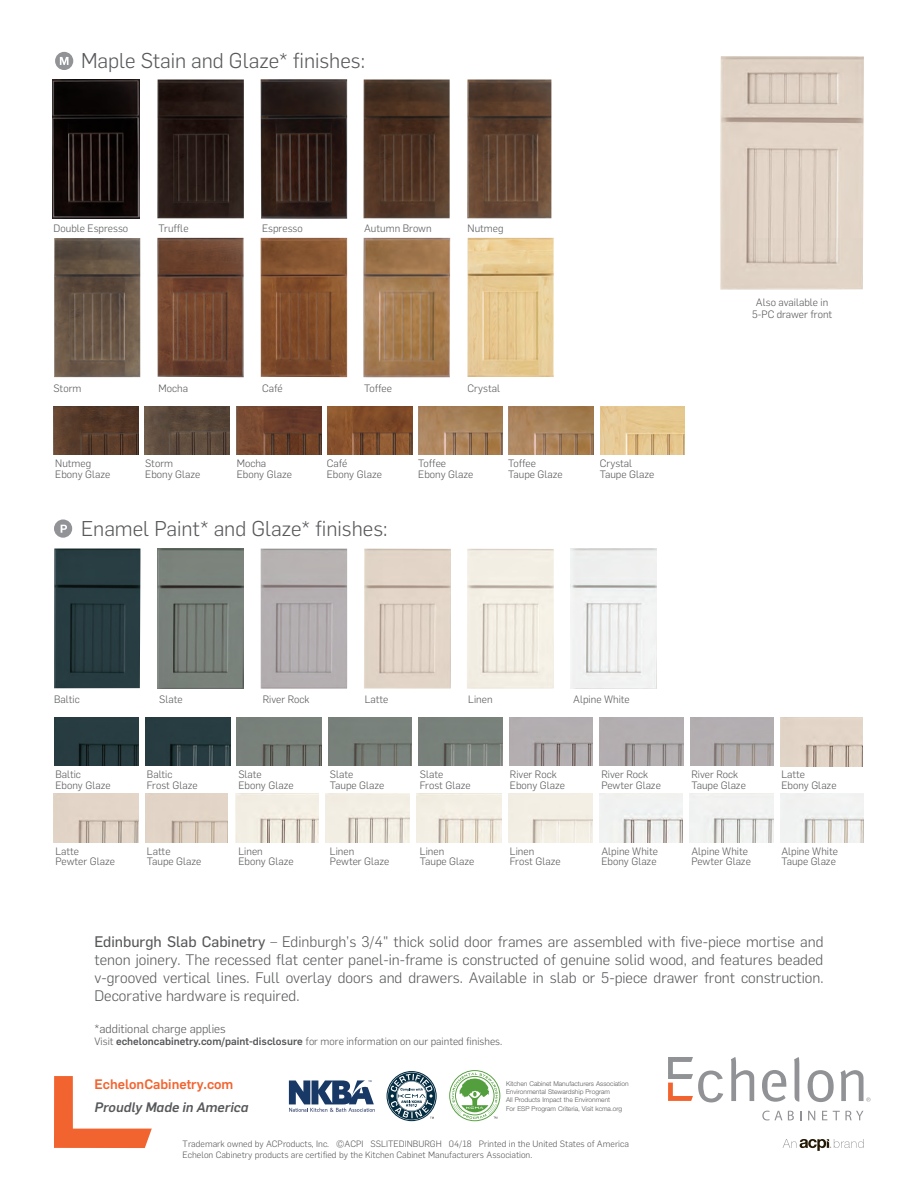
<style>
.page{position:relative;width:918px;height:1188px;background:#fff}
.page>*{position:absolute;margin:0;border:0;box-sizing:border-box;transform-origin:0 0}
.t1{font:300 21px "Flama";color:#57585a}
.t2{font:300 15px/18px "Flama";color:#57585a;text-align:justify}
.Cabinet_Nomenclature{font:500 13.5px "Flama";color:#f2642f}
.Cabinet_Nomenclature-2{font:italic 500 13.5px "Flama";color:#57585a}
.t3{font:300 12px "Flama";color:#57585a}
.t4{font:300 10.5px/12px "Flama";color:#57585a;text-align:center}
.t5{font:300 9px "Flama";color:#57585a}
.t6{font:300 6.6px/8.2px "Helvetica Neue LT Std";color:#57585a}
.s1{font-family:"Flama Basic";font-weight:400}
.s2{font-weight:500}
</style>
<div class="page">
<svg style="left:54px;top:1076px;width:98px;height:72px"></svg>
<img style="left:720px;top:56px;width:144px;height:233px">
<svg style="left:808px;top:1070px;width:26px;height:32px"></svg>
<svg style="left:762px;top:1070px;width:24px;height:32px"></svg>
<svg style="left:731px;top:1057px;width:23px;height:44px"></svg>
<svg style="left:794px;top:1057px;width:5px;height:45px"></svg>
<svg style="left:762px;top:1111px;width:20px;height:10px"></svg>
<svg style="left:788px;top:1111px;width:6px;height:9px"></svg>
<svg style="left:808px;top:1111px;width:7px;height:9px"></svg>
<svg style="left:822px;top:1111px;width:5px;height:9px"></svg>
<svg style="left:833px;top:1111px;width:30px;height:9px"></svg>
<svg style="left:668px;top:1057px;width:55px;height:45px"></svg>
<svg style="left:841px;top:1070px;width:30px;height:32px"></svg>
<svg style="left:783px;top:1139px;width:81px;height:12px"></svg>
<svg style="left:289px;top:1080px;width:86px;height:32px"></svg>
<svg style="left:387px;top:1071px;width:50px;height:50px"></svg>
<svg style="left:449px;top:1070px;width:51px;height:51px"></svg>
<div style="left:55px;top:52px;width:18px;height:18px;background:#919396;border-radius:50%"></div>
<svg style="left:60px;top:57px;width:9px;height:8px"></svg>
<svg style="left:54px;top:519px;width:18px;height:19px"></svg>
<svg style="left:61px;top:525px;width:6px;height:8px"></svg>
<img style="left:157px;top:80px;width:87px;height:138px">
<img style="left:261px;top:549px;width:86px;height:139px">
<img style="left:364px;top:549px;width:87px;height:139px">
<img style="left:54px;top:238px;width:86px;height:139px">
<img style="left:53px;top:79px;width:86px;height:139px">
<img style="left:364px;top:80px;width:86px;height:138px">
<img style="left:261px;top:79px;width:86px;height:140px">
<img style="left:467px;top:80px;width:84px;height:138px">
<img style="left:157px;top:238px;width:87px;height:139px">
<img style="left:261px;top:238px;width:86px;height:139px">
<img style="left:363px;top:238px;width:87px;height:139px">
<img style="left:468px;top:238px;width:86px;height:139px">
<img style="left:157px;top:549px;width:87px;height:139px">
<img style="left:54px;top:549px;width:86px;height:139px">
<img style="left:467px;top:549px;width:87px;height:140px">
<img style="left:570px;top:549px;width:87px;height:139px">
<img style="left:235px;top:793px;width:84px;height:49px">
<img style="left:326px;top:793px;width:84px;height:49px">
<img style="left:417px;top:793px;width:84px;height:49px">
<img style="left:508px;top:793px;width:84px;height:49px">
<img style="left:690px;top:793px;width:84px;height:49px">
<img style="left:600px;top:793px;width:83px;height:49px">
<img style="left:781px;top:793px;width:82px;height:49px">
<img style="left:237px;top:717px;width:85px;height:49px">
<img style="left:54px;top:717px;width:85px;height:49px">
<img style="left:329px;top:717px;width:83px;height:49px">
<img style="left:146px;top:717px;width:84px;height:49px">
<img style="left:419px;top:717px;width:84px;height:49px">
<img style="left:781px;top:717px;width:82px;height:49px">
<img style="left:54px;top:793px;width:84px;height:49px">
<img style="left:145px;top:793px;width:83px;height:49px">
<img style="left:510px;top:717px;width:83px;height:49px">
<img style="left:600px;top:717px;width:83px;height:49px">
<img style="left:690px;top:717px;width:84px;height:49px">
<img style="left:236px;top:406px;width:85px;height:49px">
<img style="left:54px;top:406px;width:84px;height:49px">
<img style="left:328px;top:406px;width:84px;height:49px">
<img style="left:419px;top:406px;width:83px;height:49px">
<img style="left:509px;top:406px;width:85px;height:49px">
<img style="left:600px;top:406px;width:84px;height:49px">
<img style="left:145px;top:406px;width:85px;height:49px">
<p class="t1" style="left:81px;top:46px;width:286px">Maple Stain and Glaze* finishes:</p>
<p class="t4" style="left:54px;top:221px;width:76px">Double Espresso</p>
<p class="t4" style="left:159px;top:221px;width:31px">Truffle</p>
<p class="t4" style="left:262px;top:221px;width:42px">Espresso</p>
<p class="t4" style="left:364px;top:221px;width:69px">Autumn Brown</p>
<p class="t4" style="left:468px;top:221px;width:37px">Nutmeg</p>
<p class="t4" style="left:54px;top:381px;width:29px">Storm</p>
<p class="t4" style="left:159px;top:381px;width:31px">Mocha</p>
<p class="t4" style="left:262px;top:381px;width:22px">Café</p>
<p class="t4" style="left:364px;top:381px;width:29px">Toffee</p>
<p class="t4" style="left:468px;top:381px;width:34px">Crystal</p>
<p class="t4" style="left:55px;top:457px;width:37px">Nutmeg</p>
<p class="t4" style="left:145px;top:457px;width:29px">Storm</p>
<p class="t4" style="left:237px;top:457px;width:31px">Mocha</p>
<p class="t4" style="left:327px;top:457px;width:22px">Café</p>
<p class="t4" style="left:418px;top:457px;width:29px">Toffee</p>
<p class="t4" style="left:508px;top:457px;width:29px">Toffee</p>
<p class="t4" style="left:600px;top:457px;width:34px">Crystal</p>
<p class="t4" style="left:55px;top:467px;width:57px">Ebony Glaze</p>
<p class="t4" style="left:145px;top:467px;width:57px">Ebony Glaze</p>
<p class="t4" style="left:237px;top:467px;width:57px">Ebony Glaze</p>
<p class="t4" style="left:327px;top:467px;width:57px">Ebony Glaze</p>
<p class="t4" style="left:418px;top:467px;width:57px">Ebony Glaze</p>
<p class="t4" style="left:508px;top:467px;width:56px">Taupe Glaze</p>
<p class="t4" style="left:600px;top:467px;width:56px">Taupe Glaze</p>
<p class="t1" style="left:81px;top:515px;width:308px">Enamel Paint* and Glaze* finishes:</p>
<p class="t4" style="left:54px;top:692px;width:27px">Baltic</p>
<p class="t4" style="left:159px;top:692px;width:25px">Slate</p>
<p class="t4" style="left:263px;top:692px;width:48px">River Rock</p>
<p class="t4" style="left:365px;top:692px;width:25px">Latte</p>
<p class="t4" style="left:468px;top:692px;width:26px">Linen</p>
<p class="t4" style="left:573px;top:692px;width:58px">Alpine White</p>
<p class="t4" style="left:752px;top:296px;width:82px">Also available in<br>5-PC drawer front</p>
<p class="t4" style="left:55px;top:768px;width:27px">Baltic</p>
<p class="t4" style="left:147px;top:768px;width:27px">Baltic</p>
<p class="t4" style="left:238px;top:768px;width:25px">Slate</p>
<p class="t4" style="left:330px;top:768px;width:25px">Slate</p>
<p class="t4" style="left:420px;top:768px;width:25px">Slate</p>
<p class="t4" style="left:510px;top:768px;width:48px">River Rock</p>
<p class="t4" style="left:601px;top:768px;width:48px">River Rock</p>
<p class="t4" style="left:691px;top:768px;width:48px">River Rock</p>
<p class="t4" style="left:781px;top:768px;width:25px">Latte</p>
<p class="t4" style="left:55px;top:779px;width:57px">Ebony Glaze</p>
<p class="t4" style="left:147px;top:779px;width:52px">Frost Glaze</p>
<p class="t4" style="left:238px;top:779px;width:57px">Ebony Glaze</p>
<p class="t4" style="left:330px;top:779px;width:56px">Taupe Glaze</p>
<p class="t4" style="left:420px;top:779px;width:52px">Frost Glaze</p>
<p class="t4" style="left:510px;top:779px;width:57px">Ebony Glaze</p>
<p class="t4" style="left:601px;top:779px;width:61px">Pewter Glaze</p>
<p class="t4" style="left:691px;top:779px;width:56px">Taupe Glaze</p>
<p class="t4" style="left:781px;top:779px;width:57px">Ebony Glaze</p>
<p class="t4" style="left:55px;top:845px;width:25px">Latte</p>
<p class="t4" style="left:147px;top:845px;width:25px">Latte</p>
<p class="t4" style="left:238px;top:845px;width:26px">Linen</p>
<p class="t4" style="left:330px;top:845px;width:26px">Linen</p>
<p class="t4" style="left:420px;top:845px;width:26px">Linen</p>
<p class="t4" style="left:510px;top:845px;width:26px">Linen</p>
<p class="t4" style="left:601px;top:845px;width:58px">Alpine White</p>
<p class="t4" style="left:691px;top:845px;width:58px">Alpine White</p>
<p class="t4" style="left:781px;top:845px;width:58px">Alpine White</p>
<p class="t4" style="left:55px;top:855px;width:61px">Pewter Glaze</p>
<p class="t4" style="left:147px;top:855px;width:56px">Taupe Glaze</p>
<p class="t4" style="left:238px;top:855px;width:57px">Ebony Glaze</p>
<p class="t4" style="left:330px;top:855px;width:61px">Pewter Glaze</p>
<p class="t4" style="left:420px;top:855px;width:56px">Taupe Glaze</p>
<p class="t4" style="left:510px;top:855px;width:52px">Frost Glaze</p>
<p class="t4" style="left:601px;top:855px;width:57px">Ebony Glaze</p>
<p class="t4" style="left:691px;top:855px;width:61px">Pewter Glaze</p>
<p class="t4" style="left:781px;top:855px;width:56px">Taupe Glaze</p>
<p class="t2" style="left:94px;top:932px;width:731px"><span class="s1">Edinburgh Slab Cabinetry</span> – Edinburgh’s 3/4" thick solid door frames are assembled with five-piece mortise and tenon joinery. The recessed flat center panel-in-frame is constructed of genuine solid wood, and features beaded v-grooved vertical lines. Full overlay doors and drawers. Available in slab or 5-piece drawer front construction.<br>Decorative hardware is required.</p>
<p class="t3" style="left:94px;top:1021px;width:133px">*additional charge applies</p>
<p class="t4" style="left:94px;top:1035px;width:409px">Visit <span class="s2">echeloncabinetry.com/paint-disclosure</span> for more information on our painted finishes.</p>
<p class="Cabinet_Nomenclature" style="left:94px;top:1074px;width:140px">EchelonCabinetry.com</p>
<p class="Cabinet_Nomenclature-2" style="left:94px;top:1098px;width:155px">Proudly Made in America</p>
<p class="t6" style="left:506px;top:1079px;width:124px">Kitchen Cabinet Manufacturers Association Environmental Stewardship Program<br>All Products Impact the Environment<br>For ESP Program Criteria, Visit kcma.org</p>
<p class="t5" style="left:183px;top:1138px;width:448px">Trademark owned by ACProducts, Inc. ©ACPI SSLITEDINBURGH 04/18 Printed in the United States of America</p>
<p class="t5" style="left:183px;top:1148px;width:351px">Echelon Cabinetry products are certified by the Kitchen Cabinet Manufacturers Association.</p>
</div>
